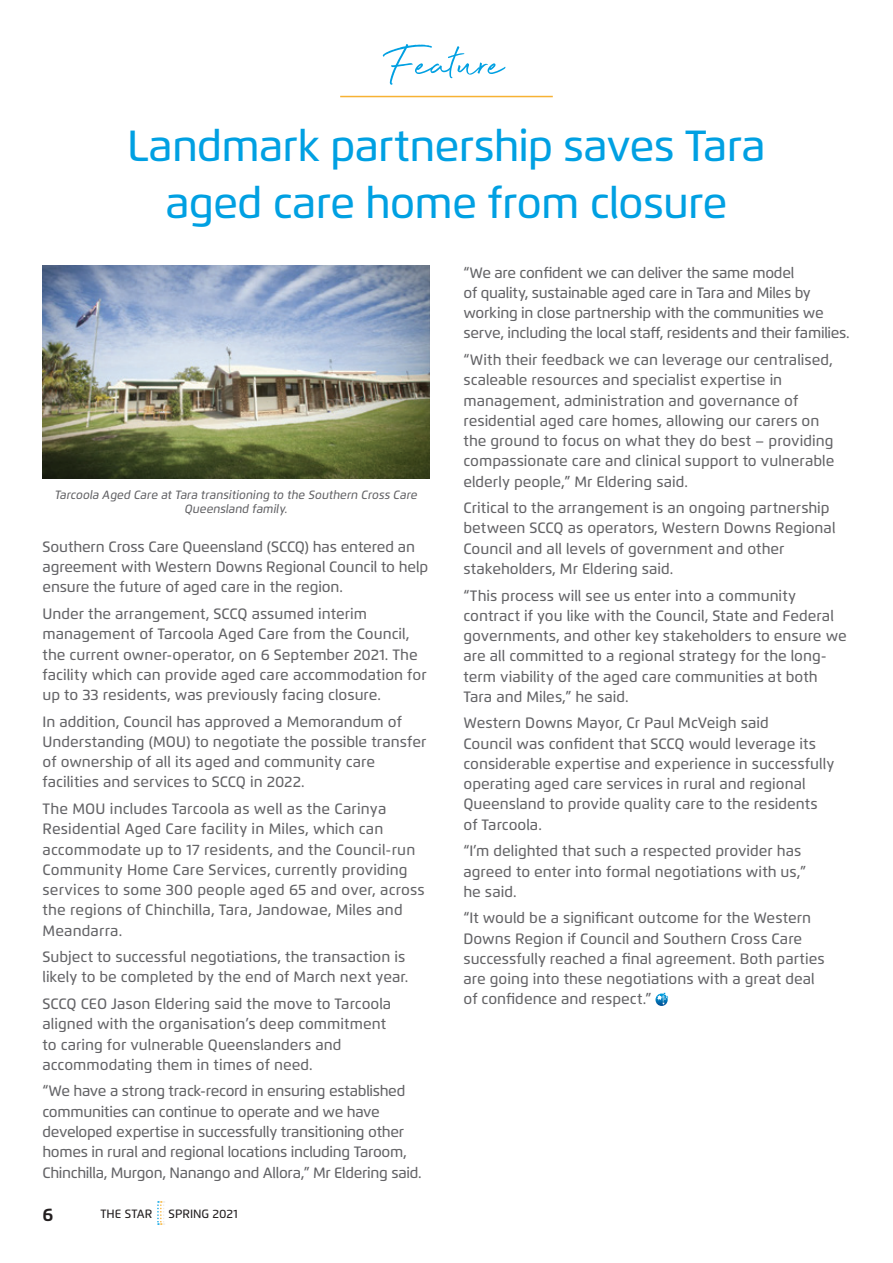
<style>
.page{position:relative;width:893px;height:1263px;background:#fff}
.page>*{position:absolute;margin:0;border:0;box-sizing:border-box;transform-origin:0 0}
.t1{font:54px "Beyond Infinity";color:#00a0e2}
.t2{font:500 43.5px/57px "Flexo";letter-spacing:-.02em;color:#00a0e2;text-align:center}
.t3{font:700 18px "Flexo";color:#231f20}
.t4{font:500 15px/20.2px "Flexo";color:#636366}
.t5{font:500 15px/20.2px "Flexo";letter-spacing:-.02em;color:#636366}
.t6{font:italic 500 12px/14.4px "Flexo";color:#636366;text-align:center}
.t7{font:500 12px "Flexo";color:#231f20}
</style>
<div class="page">
<img style="left:43px;top:266px;width:386px;height:213px">
<svg style="left:655px;top:992px;width:13px;height:14px"></svg>
<hr style="left:340px;top:96px;width:213px;height:1px;background:#f7b234">
<svg style="left:157px;top:1201px;width:8px;height:24px"></svg>
<h1 class="t1" style="left:389px;top:32px;width:116px">Feature</h1>
<h2 class="t2" style="left:127px;top:117px;width:640px">Landmark partnership saves Tara aged care home from closure</h2>
<p class="t6" style="left:55px;top:487px;width:364px">Tarcoola Aged Care at Tara transitioning to the Southern Cross Care<br>Queensland family.</p>
<p class="t4" style="left:43px;top:536px;width:387px">Southern Cross Care Queensland (SCCQ) has entered an agreement with Western Downs Regional Council to help ensure the future of aged care in the region.</p>
<p class="t4" style="left:43px;top:604px;width:386px">Under the arrangement, SCCQ assumed interim management of Tarcoola Aged Care from the Council, the current owner-operator, on 6 September 2021. The facility which can provide aged care accommodation for up to 33 residents, was previously facing closure.</p>
<p class="t4" style="left:43px;top:711px;width:385px">In addition, Council has approved a Memorandum of Understanding (MOU) to negotiate the possible transfer of ownership of all its aged and community care facilities and services to SCCQ in 2022.</p>
<p class="t4" style="left:43px;top:799px;width:384px">The MOU includes Tarcoola as well as the Carinya Residential Aged Care facility in Miles, which can accommodate up to 17 residents, and the Council-run Community Home Care Services, currently providing services to some 300 people aged 65 and over, across the regions of Chinchilla, Tara, Jandowae, Miles and Meandarra.</p>
<p class="t4" style="left:43px;top:947px;width:367px">Subject to successful negotiations, the transaction is likely to be completed by the end of March next year.</p>
<p class="t4" style="left:43px;top:994px;width:350px">SCCQ CEO Jason Eldering said the move to Tarcoola aligned with the organisation’s deep commitment to caring for vulnerable Queenslanders and accommodating them in times of need.</p>
<p class="t5" style="left:43px;top:1081px;width:381px">“We have a strong track-record in ensuring established communities can continue to operate and we have developed expertise in successfully transitioning other homes in rural and regional locations including Taroom, Chinchilla, Murgon, Nanango and Allora,” Mr Eldering said.</p>
<p class="t3" style="left:43px;top:1203px;width:12px">6</p>
<p class="t7" style="left:100px;top:1206px;width:54px">THE STAR</p>
<p class="t7" style="left:169px;top:1206px;width:71px">SPRING 2021</p>
<p class="t5" style="left:463px;top:262px;width:388px">“We are confident we can deliver the same model<br>of quality, sustainable aged care in Tara and Miles by working in close partnership with the communities we serve, including the local staff, residents and their families.</p>
<p class="t4" style="left:463px;top:350px;width:372px">“With their feedback we can leverage our centralised, scaleable resources and specialist expertise in management, administration and governance of residential aged care homes, allowing our carers on the ground to focus on what they do best – providing compassionate care and clinical support to vulnerable elderly people,” Mr Eldering said.</p>
<p class="t4" style="left:463px;top:498px;width:374px">Critical to the arrangement is an ongoing partnership between SCCQ as operators, Western Downs Regional Council and all levels of government and other stakeholders, Mr Eldering said.</p>
<p class="t4" style="left:463px;top:585px;width:385px">“This process will see us enter into a community contract if you like with the Council, State and Federal governments, and other key stakeholders to ensure we are all committed to a regional strategy for the long&shy;term viability of the aged care communities at both Tara and Miles,” he said.</p>
<p class="t4" style="left:463px;top:713px;width:372px">Western Downs Mayor, Cr Paul McVeigh said<br>Council was confident that SCCQ would leverage its considerable expertise and experience in successfully operating aged care services in rural and regional Queensland to provide quality care to the residents of Tarcoola.</p>
<p class="t4" style="left:463px;top:841px;width:344px">“I’m delighted that such a respected provider has agreed to enter into formal negotiations with us,” he said.</p>
<p class="t4" style="left:463px;top:908px;width:363px">“It would be a significant outcome for the Western Downs Region if Council and Southern Cross Care successfully reached a final agreement. Both parties are going into these negotiations with a great deal of confidence and respect.”</p>
</div>
